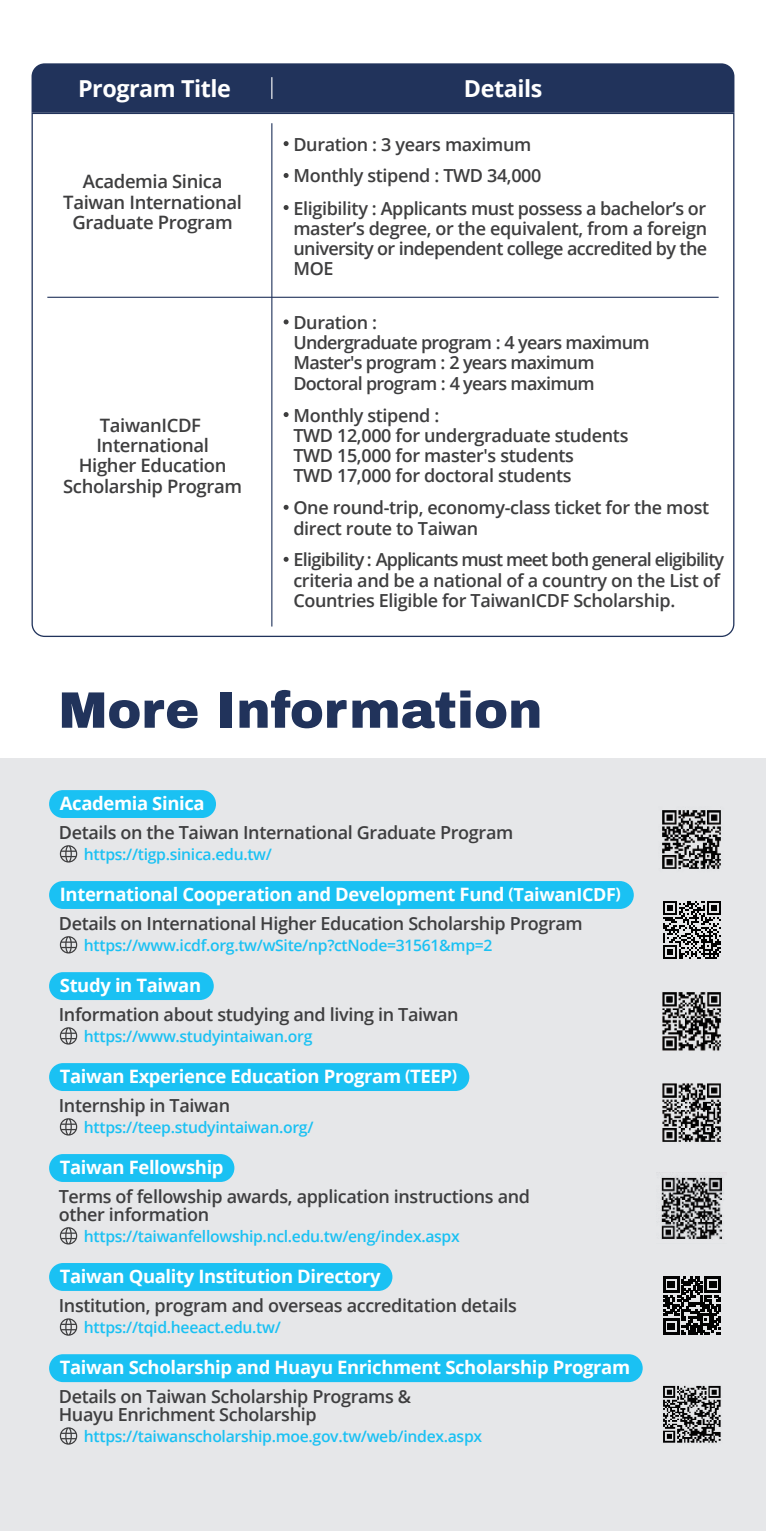
<style>
.page{position:relative;width:766px;height:1531px;background:#fff}
.page>*{position:absolute;margin:0;border:0;box-sizing:border-box;transform-origin:0 0}
.t1{font:900 51.3px "Archivo";color:#21335b}
.t2{font:700 23.4px "Open Sans";letter-spacing:-.02em;color:#fff}
.t3{font:700 18.45px "Open Sans";letter-spacing:-.02em;color:#fff}
.t4{font:600 18.45px/20.2px "Open Sans";letter-spacing:-.02em;color:#3e3e3f;text-align:center}
.t5{font:600 18px/20.2px "Open Sans";letter-spacing:-.02em;color:#3e3e3f}
.t6{font:600 18px/20.2px "Open Sans";letter-spacing:-.04em;color:#3e3e3f}
.t7{font:600 15.75px "Open Sans";letter-spacing:-.02em;color:#1ac1f3}
.s1{font-size:15.75px}
.s2{font-size:18px}
</style>
<div class="page">
<div style="left:0;top:759px;width:765px;height:772px;background:#e6e7e9"></div>
<svg style="left:32px;top:113px;width:702px;height:524px"></svg>
<svg style="left:283px;top:141px;width:5px;height:5px"></svg>
<svg style="left:283px;top:173px;width:5px;height:5px"></svg>
<svg style="left:283px;top:205px;width:5px;height:5px"></svg>
<svg style="left:283px;top:319px;width:5px;height:5px"></svg>
<svg style="left:283px;top:412px;width:5px;height:5px"></svg>
<svg style="left:283px;top:505px;width:5px;height:5px"></svg>
<svg style="left:283px;top:557px;width:5px;height:5px"></svg>
<div style="left:32px;top:63px;width:702px;height:50px;background:#21335b"></div>
<hr style="left:271px;top:123px;width:1px;height:503px;background:#21335b">
<hr style="left:47px;top:297px;width:671px;height:1px;background:#21335b">
<div style="left:49px;top:790px;width:167px;height:28px;background:#1ac1f3;border-radius:14px"></div>
<svg style="left:60px;top:845px;width:17px;height:17px"></svg>
<img style="left:662px;top:810px;width:59px;height:59px">
<div style="left:49px;top:881px;width:584px;height:28px;background:#1ac1f3;border-radius:14px"></div>
<svg style="left:60px;top:936px;width:17px;height:17px"></svg>
<div style="left:49px;top:972px;width:165px;height:28px;background:#1ac1f3;border-radius:14px"></div>
<svg style="left:60px;top:1027px;width:17px;height:17px"></svg>
<img style="left:662px;top:992px;width:59px;height:59px">
<div style="left:49px;top:1063px;width:420px;height:28px;background:#1ac1f3;border-radius:14px"></div>
<svg style="left:60px;top:1118px;width:17px;height:17px"></svg>
<div style="left:49px;top:1154px;width:185px;height:28px;background:#1ac1f3;border-radius:14px"></div>
<svg style="left:60px;top:1227px;width:17px;height:17px"></svg>
<div style="left:49px;top:1263px;width:343px;height:28px;background:#1ac1f3;border-radius:14px"></div>
<svg style="left:60px;top:1318px;width:17px;height:17px"></svg>
<div style="left:49px;top:1354px;width:593px;height:28px;background:#1ac1f3;border-radius:14px"></div>
<svg style="left:60px;top:1427px;width:17px;height:17px"></svg>
<img style="left:661px;top:1176px;width:62px;height:64px">
<img style="left:662px;top:1083px;width:59px;height:59px">
<img style="left:663px;top:1385px;width:58px;height:58px">
<svg style="left:663px;top:901px;width:57px;height:58px"></svg>
<svg style="left:663px;top:1276px;width:57px;height:58px"></svg>
<h2 class="t2" style="left:78px;top:72px;width:154px">Program Title</h2>
<h2 class="t2" style="left:464px;top:72px;width:80px">Details</h2>
<p class="t4" style="left:63px;top:171px;width:180px">Academia Sinica<br>Taiwan International<br>Graduate Program</p>
<p class="t4" style="left:63px;top:414px;width:180px">TaiwanICDF<br>International<br>Higher Education<br>Scholarship Program</p>
<p class="t5" style="left:293px;top:128px;width:414px;line-height:31.9px">Duration : 3 years maximum<br>Monthly stipend : TWD 34,000<br>Eligibility : Applicants must possess a bachelor’s or</p>
<p class="t5" style="left:293px;top:218px;width:415px;text-align:justify">master’s degree, or the equivalent, from a foreign university or independent college accredited by the MOE</p>
<p class="t6" style="left:293px;top:312px;width:358px">Duration :<br>Undergraduate program : 4 years maximum<br>Master's program : 2 years maximum<br>Doctoral program : 4 years maximum</p>
<p class="t5" style="left:293px;top:404px;width:336px">Monthly stipend :<br>TWD 12,000 for undergraduate students<br>TWD 15,000 for master's students<br>TWD 17,000 for doctoral students</p>
<p class="t5" style="left:293px;top:497px;width:417px">One round-trip, economy-class ticket for the most direct route to Taiwan</p>
<p class="t5" style="left:293px;top:549px;width:432px">Eligibility : Applicants must meet both general eligibility criteria and be a national of a country on the List of<br>Countries Eligible for TaiwanICDF Scholarship.</p>
<h1 class="t1" style="left:59px;top:679px;width:485px">More Information</h1>
<p class="t3" style="left:60px;top:790px;width:146px">Academia Sinica</p>
<p class="t7" style="left:84px;top:843px;width:189px">https://tigp.sinica.edu.tw/</p>
<p class="t5" style="left:59px;top:822px;width:456px">Details on the Taiwan International Graduate Program</p>
<p class="t3" style="left:60px;top:881px;width:562px">International Cooperation and Development Fund <span class="s1">(</span><span class="s2">TaiwanICDF</span><span class="s1">)</span></p>
<p class="t7" style="left:84px;top:934px;width:410px">https://www.icdf.org.tw/wSite/np?ctNode=31561&amp;mp=2</p>
<p class="t5" style="left:59px;top:913px;width:525px">Details on International Higher Education Scholarship Program</p>
<p class="t3" style="left:60px;top:972px;width:143px">Study in Taiwan</p>
<p class="t7" style="left:84px;top:1025px;width:230px">https://www.studyintaiwan.org</p>
<p class="t5" style="left:59px;top:1004px;width:401px">Information about studying and living in Taiwan</p>
<p class="t3" style="left:60px;top:1063px;width:398px">Taiwan Experience Education Program <span class="s1">(</span>TEEP<span class="s1">)</span></p>
<p class="t7" style="left:84px;top:1116px;width:231px">https://teep.studyintaiwan.org/</p>
<p class="t5" style="left:59px;top:1095px;width:173px">Internship in Taiwan</p>
<p class="t3" style="left:60px;top:1154px;width:165px">Taiwan Fellowship</p>
<p class="t5" style="left:59px;top:1187px;width:472px;line-height:17.6px">Terms of fellowship awards, application instructions and other information</p>
<p class="t7" style="left:84px;top:1225px;width:377px">https://taiwanfellowship.ncl.edu.tw/eng/index.aspx</p>
<p class="t3" style="left:60px;top:1263px;width:322px">Taiwan Quality Institution Directory</p>
<p class="t7" style="left:84px;top:1316px;width:198px">https://tqid.heeact.edu.tw/</p>
<p class="t5" style="left:59px;top:1295px;width:459px">Institution, program and overseas accreditation details</p>
<p class="t3" style="left:60px;top:1354px;width:571px">Taiwan Scholarship and Huayu Enrichment Scholarship Program</p>
<p class="t5" style="left:59px;top:1387px;width:354px;line-height:17.6px">Details on Taiwan Scholarship Programs &amp;<br>Huayu Enrichment Scholarship</p>
<p class="t7" style="left:84px;top:1425px;width:399px">https://taiwanscholarship.moe.gov.tw/web/index.aspx</p>
</div>
